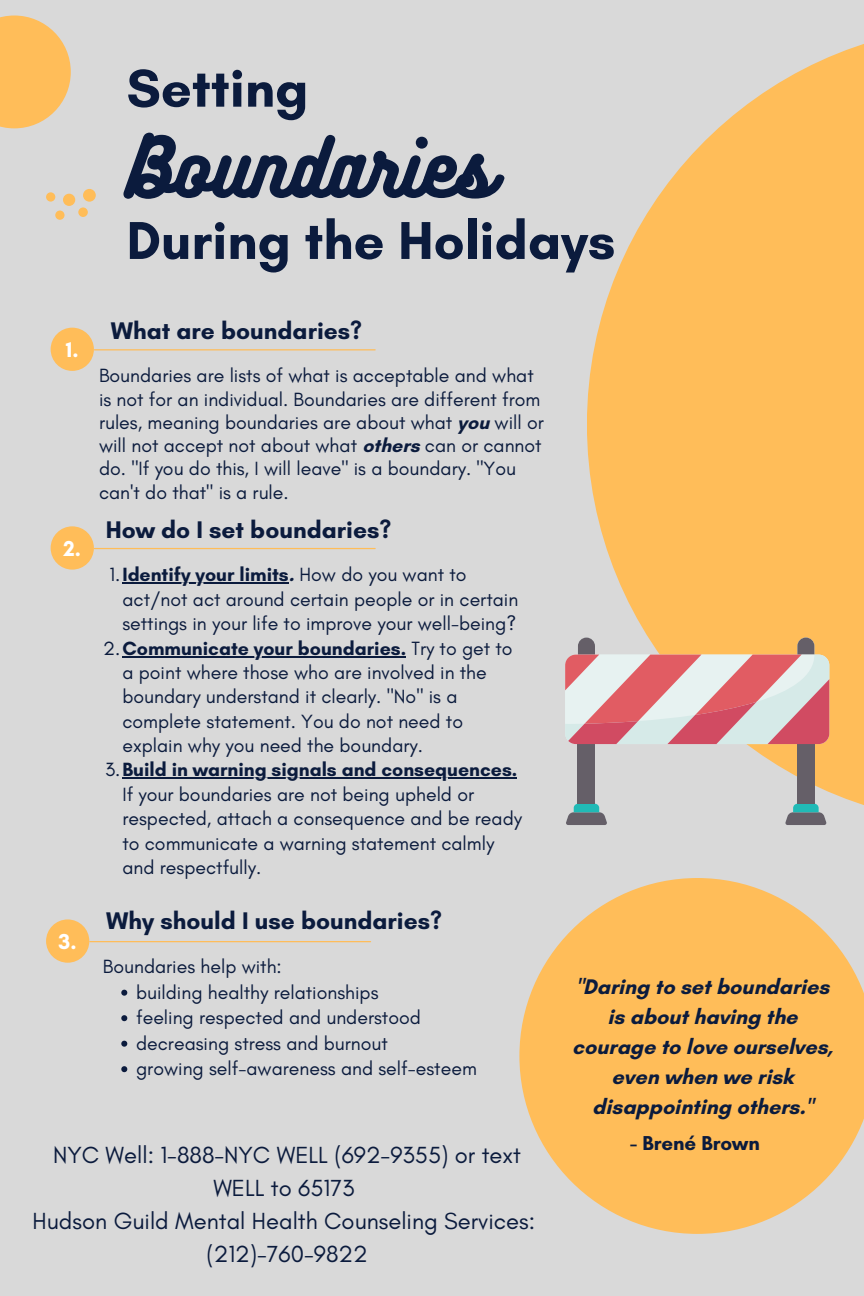
<style>
.page{position:relative;width:864px;height:1296px;background:#d9d9d9}
.page>*{position:absolute;margin:0;border:0;box-sizing:border-box;transform-origin:0 0}
.t1{font:72.75px "Bukhari Script";color:#0b1b3d}
.t2{font:700 54.25px "Glacial Indifference";color:#0b1b3d}
.t3{font:700 24.5px "Glacial Indifference";color:#0b1b3d}
.t4{font:23.8px/33px "Glacial Indifference";color:#0b1b3d;text-align:center}
.t5{font:700 22px "Glacial Indifference";color:#fff}
.t6{font:700 21.5px/30px "Glacial Indifference";color:#0b1b3d;text-align:center}
.t7{font:700 20.5px "Glacial Indifference";color:#0b1b3d}
.t8{font:19.5px/23.2px "Glacial Indifference";color:#0b1b3d}
.t9{font:700 19.5px "Glacial Indifference";color:#0b1b3d}
.s1{font-weight:700}
.s2{font-weight:400}
</style>
<div class="page">
<svg style="left:587px;top:44px;width:277px;height:761px;fill:#ffbd59"></svg>
<svg style="left:0;top:16px;width:71px;height:112px"></svg>
<svg style="left:519px;top:878px;width:345px;height:356px;fill:#ffbd59"></svg>
<div style="left:63px;top:194px;width:12px;height:12px;background:#ffbd59;border-radius:50%"></div>
<div style="left:55px;top:211px;width:10px;height:9px;background:#ffbd59;border-radius:50%"></div>
<div style="left:46px;top:192px;width:9px;height:10px;background:#ffbd59;border-radius:50%"></div>
<div style="left:78px;top:207px;width:10px;height:10px;background:#ffbd59;border-radius:50%"></div>
<div style="left:83px;top:189px;width:13px;height:13px;background:#ffbd59;border-radius:50%"></div>
<div style="left:51px;top:328px;width:43px;height:43px;background:#ffbd59;border-radius:50%"></div>
<hr style="left:94px;top:349px;width:281px;height:1px;background:#ffbd59">
<div style="left:51px;top:526px;width:43px;height:44px;background:#ffbd59;border-radius:50%"></div>
<hr style="left:94px;top:548px;width:281px;height:1px;background:#ffbd59">
<div style="left:46px;top:919px;width:43px;height:44px;background:#ffbd59;border-radius:50%"></div>
<hr style="left:90px;top:941px;width:281px;height:1px;background:#ffbd59">
<svg style="left:576px;top:744px;width:253px;height:61px"></svg>
<svg style="left:566px;top:804px;width:41px;height:21px"></svg>
<svg style="left:785px;top:804px;width:42px;height:21px"></svg>
<div style="left:578px;top:744px;width:17px;height:60px;background:#655f68"></div>
<div style="left:797px;top:744px;width:17px;height:60px;background:#655f68"></div>
<svg style="left:565px;top:638px;width:264px;height:106px"></svg>
<hr style="left:122px;top:583px;width:167px;height:1px;background:#0b1b3d">
<hr style="left:122px;top:656px;width:284px;height:2px;background:#0b1b3d">
<hr style="left:122px;top:778px;width:395px;height:1px;background:#0b1b3d">
<svg style="left:121px;top:990px;width:6px;height:6px"></svg>
<svg style="left:121px;top:1015px;width:6px;height:6px"></svg>
<svg style="left:121px;top:1041px;width:6px;height:6px"></svg>
<svg style="left:121px;top:1066px;width:6px;height:6px"></svg>
<h2 class="t2" style="left:127px;top:55px;width:183px">Setting</h2>
<h1 class="t1" style="left:127px;top:120px;width:368px">Boundaries</h1>
<h2 class="t2" style="left:127px;top:207px;width:490px">During the Holidays</h2>
<p class="t5" style="left:66px;top:336px;width:14px">1.</p>
<p class="t5" style="left:63px;top:535px;width:19px">2.</p>
<p class="t5" style="left:59px;top:928px;width:20px">3.</p>
<p class="t3" style="left:111px;top:315px;width:253px">What are boundaries?</p>
<p class="t8" style="left:99px;top:364px;width:446px">Boundaries are lists of what is acceptable and what is not for an individual. Boundaries are different from rules, meaning boundaries are about what <span class="s1">you</span> will or will not accept not about what <span class="s1">others</span> can or cannot do. "If you do this, I will leave" is a boundary. "You can't do that" is a rule.</p>
<p class="t3" style="left:106px;top:515px;width:287px">How do I set boundaries?</p>
<p class="t9" style="left:110px;top:563px;width:358px"><span class="s2">1.</span>Identify your limits. <span class="s2">How do you want to</span></p>
<p class="t8" style="left:122px;top:587px;width:397px">act/not act around certain people or in certain</p>
<p class="t8" style="left:122px;top:612px;width:395px">settings in your life to improve your well-being?</p>
<p class="t9" style="left:103px;top:636px;width:411px"><span class="s2">2.</span>Communicate your boundaries. <span class="s2">Try to get to</span></p>
<p class="t8" style="left:122px;top:660px;width:366px">a point where those who are involved in the</p>
<p class="t8" style="left:122px;top:685px;width:337px">boundary understand it clearly. "No" is a</p>
<p class="t8" style="left:122px;top:709px;width:342px">complete statement. You do not need to</p>
<p class="t8" style="left:122px;top:734px;width:302px">explain why you need the boundary.</p>
<p class="t9" style="left:105px;top:758px;width:414px"><span class="s2">3.</span>Build in warning signals and consequences.</p>
<p class="t8" style="left:122px;top:782px;width:353px">If your boundaries are not being upheld or</p>
<p class="t8" style="left:122px;top:807px;width:401px">respected, attach a consequence and be ready</p>
<p class="t8" style="left:122px;top:831px;width:373px">to communicate a warning statement calmly</p>
<p class="t8" style="left:122px;top:855px;width:140px">and respectfully.</p>
<p class="t3" style="left:106px;top:906px;width:337px">Why should I use boundaries?</p>
<p class="t8" style="left:103px;top:955px;width:180px">Boundaries help with:</p>
<p class="t8" style="left:136px;top:979px;width:342px;line-height:25.5px">building healthy relationships<br>feeling respected and understood decreasing stress and burnout<br>growing self-awareness and self-esteem</p>
<p class="t4" style="left:33px;top:1138px;width:504px">NYC Well: 1-888-NYC WELL (692-9355) or text<br>WELL to 65173<br>Hudson Guild Mental Health Counseling Services: (212)-760-9822</p>
<p class="t6" style="left:572px;top:971px;width:262px">"Daring to set boundaries is about having the courage to love ourselves, even when we risk disappointing others."</p>
<p class="t7" style="left:630px;top:1130px;width:131px">- Brené Brown</p>
</div>
